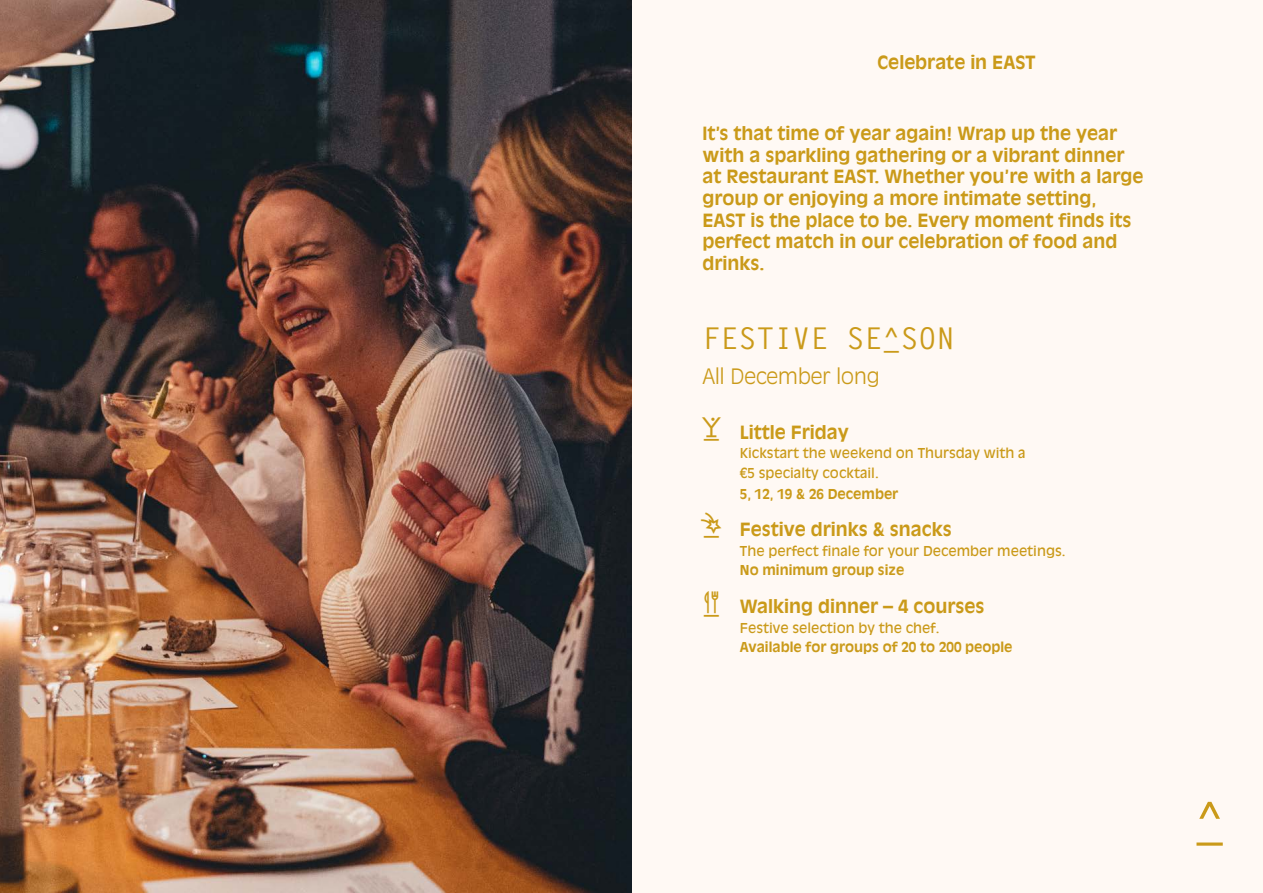
<style>
.page{position:relative;width:1263px;height:893px;background:#fff}
.page>*{position:absolute;margin:0;border:0;box-sizing:border-box;transform-origin:0 0}
.t1{font:700 30px "Casa Gothic Stdv 4";color:#ca9a19}
.t2{font:300 21px "Antique Olive Std";color:#ca9a19}
.t3{font:700 18px/21.6px "Antique Olive Std";color:#ca9a19}
.t4{font:13.5px/19.5px "Antique Olive Std";color:#ca9a19}
.t5{font:700 13.5px "Antique Olive Std";color:#ca9a19}
</style>
<div class="page">
<div style="left:631px;top:0;width:632px;height:893px;background:#fff9f4"></div>
<img style="left:0;top:0;width:631px;height:892px">
<p class="t3" style="left:877px;top:52px;width:159px">Celebrate in EAST</p>
<p class="t3" style="left:702px;top:123px;width:443px">It’s that time of year again! Wrap up the year with a sparkling gathering or a vibrant dinner at Restaurant EAST. Whether you’re with a large group or enjoying a more intimate setting, EAST is the place to be. Every moment finds its perfect match in our celebration of food and drinks.</p>
<h1 class="t1" style="left:702px;top:320px;width:253px">FESTIVE SEASON</h1>
<p class="t2" style="left:702px;top:363px;width:179px">All December long</p>
<p class="t3" style="left:740px;top:421px;width:110px">Little Friday</p>
<p class="t4" style="left:740px;top:444px;width:287px">Kickstart the weekend on Thursday with a €5 specialty cocktail.</p>
<p class="t5" style="left:740px;top:485px;width:160px">5, 12, 19 &amp; 26 December</p>
<p class="t3" style="left:740px;top:519px;width:214px">Festive drinks &amp; snacks</p>
<p class="t4" style="left:740px;top:541px;width:327px">The perfect finale for your December meetings.</p>
<p class="t5" style="left:740px;top:562px;width:166px">No minimum group size</p>
<p class="t3" style="left:740px;top:596px;width:246px">Walking dinner – 4 courses</p>
<p class="t4" style="left:740px;top:618px;width:201px">Festive selection by the chef.</p>
<p class="t5" style="left:740px;top:639px;width:274px">Available for groups of 20 to 200 people</p>
</div>
